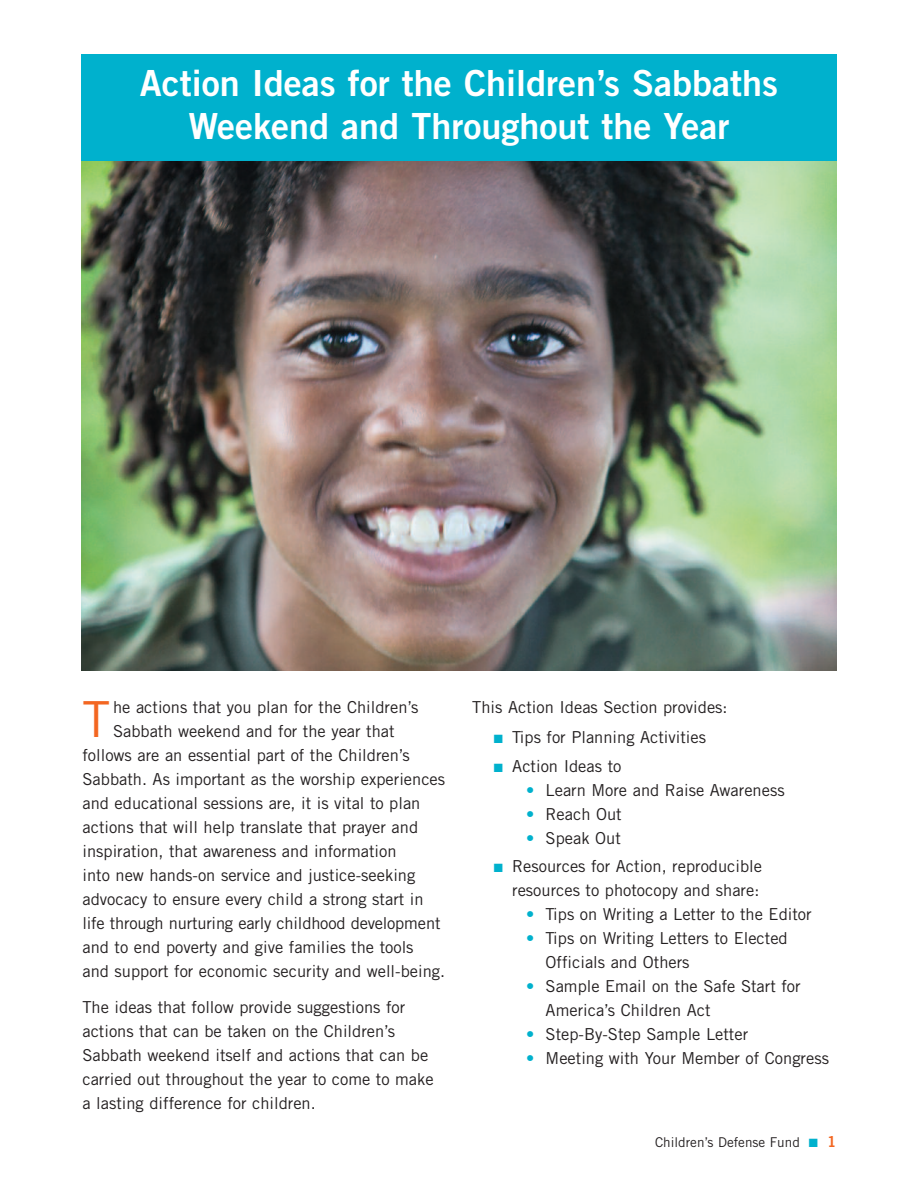
<style>
.page{position:relative;width:918px;height:1188px;background:#fff}
.page>*{position:absolute;margin:0;border:0;box-sizing:border-box;transform-origin:0 0}
.t1{font:49.65px "Trade Gothic";color:#f36621}
.t2{font:36px/43.2px "Trade Gothic Bold Two";color:#fff;text-align:center}
.t3{font:16.5px/24px "Trade Gothic";color:#231f20}
.t4{font:13.5px "Trade Gothic";color:#231f20}
.s1{color:#00b1cd}
.s2{font-family:"Trade Gothic Bold Two";font-size:15px;color:#f36621}
</style>
<div class="page">
<img style="left:81px;top:161px;width:756px;height:510px">
<div style="left:81px;top:55px;width:756px;height:106px;background:#00b1cd"></div>
<h2 class="t2" style="left:140px;top:65px;width:640px">Action Ideas for the Children’s Sabbaths<br>Weekend and Throughout the Year</h2>
<h1 class="t1" style="left:82px;top:701px;width:29px">T</h1>
<p class="t3" style="left:113px;top:697px;width:307px">he actions that you plan for the Children’s</p>
<p class="t3" style="left:113px;top:721px;width:283px">Sabbath weekend and for the year that</p>
<p class="t3" style="left:83px;top:745px;width:329px">follows are an essential part of the Children’s</p>
<p class="t3" style="left:83px;top:769px;width:364px">Sabbath. As important as the worship experiences</p>
<p class="t3" style="left:83px;top:793px;width:340px">and educational sessions are, it is vital to plan</p>
<p class="t3" style="left:83px;top:817px;width:337px">actions that will help translate that prayer and</p>
<p class="t3" style="left:82px;top:841px;width:316px">inspiration, that awareness and information</p>
<p class="t3" style="left:82px;top:865px;width:334px">into new hands-on service and justice-seeking</p>
<p class="t3" style="left:82px;top:889px;width:343px">advocacy to ensure every child a strong start in</p>
<p class="t3" style="left:82px;top:913px;width:360px">life through nurturing early childhood development</p>
<p class="t3" style="left:82px;top:937px;width:333px">and to end poverty and give families the tools</p>
<p class="t3" style="left:82px;top:961px;width:364px">and support for economic security and well-being.</p>
<p class="t3" style="left:82px;top:997px;width:353px">The ideas that follow provide suggestions for actions that can be taken on the Children’s Sabbath weekend itself and actions that can be carried out throughout the year to come to make a lasting difference for children.</p>
<p class="t3" style="left:472px;top:697px;width:257px">This Action Ideas Section provides:</p>
<p class="t3" style="left:494px;top:727px;width:214px"><span class="s1">■</span> Tips for Planning Activities</p>
<p class="t3" style="left:494px;top:755px;width:129px"><span class="s1">■</span> Action Ideas to</p>
<p class="t3" style="left:526px;top:779px;width:260px"><span class="s1">•</span> Learn More and Raise Awareness</p>
<p class="t3" style="left:526px;top:803px;width:97px"><span class="s1">•</span> Reach Out</p>
<p class="t3" style="left:526px;top:827px;width:96px"><span class="s1">•</span> Speak Out</p>
<p class="t3" style="left:494px;top:856px;width:270px;text-align:right"><span class="s1">■</span> Resources for Action, reproducible resources to photocopy and share:</p>
<p class="t3" style="left:526px;top:904px;width:287px"><span class="s1">•</span> Tips on Writing a Letter to the Editor</p>
<p class="t3" style="left:546px;top:928px;width:244px;text-indent:-19px"><span class="s1">•</span> Tips on Writing Letters to Elected<br>Officials and Others</p>
<p class="t3" style="left:546px;top:976px;width:256px;text-indent:-19px"><span class="s1">•</span> Sample Email on the Safe Start for<br>America’s Children Act</p>
<p class="t3" style="left:526px;top:1024px;width:223px"><span class="s1">•</span> Step-By-Step Sample Letter</p>
<p class="t3" style="left:526px;top:1048px;width:304px"><span class="s1">•</span> Meeting with Your Member of Congress</p>
<p class="t4" style="left:655px;top:1137px;width:183px">Children’s Defense Fund <span class="s1">■</span> <span class="s2">1</span></p>
</div>
